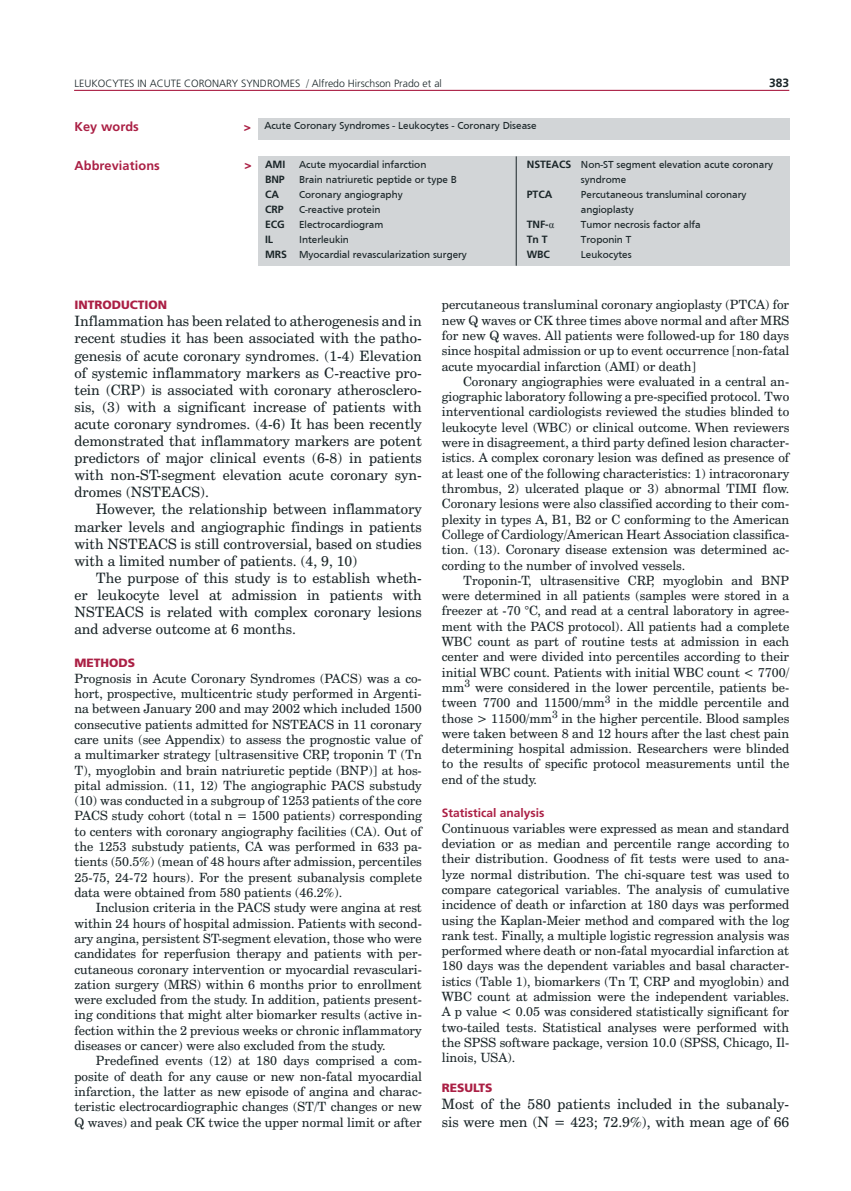
<style>
.page{position:relative;width:851px;height:1191px;background:#fff}
.page>*{position:absolute;margin:0;border:0;box-sizing:border-box;transform-origin:0 0}
.t1{font:14.25px/17.1px "Century Schoolbook BT";color:#1a2528;text-align:justify}
.t2{font:12.75px/15.3px "Century Schoolbook BT";color:#1a2528;text-align:justify}
.t3{font:700 12.75px "Frutiger LT Std";letter-spacing:.01em;color:#ab2045}
.t4{font:12px "Frutiger Black B";color:#ab2045}
.t5{font:700 12px "Frutiger LT Std";color:#ab2045}
.t6{font:700 12px "Frutiger LT Std";color:#1a2528}
.t7{font:10.5px/15px "Frutiger";color:#1a2528}
.t8{font:300 10.5px "Frutiger LT Std";color:#1a2528}
.t9{font:700 10.5px "Frutiger LT Std";letter-spacing:-.01em;color:#1a2528}
.s1{font-family:"Century Schoolbook BT";font-weight:400}
.s2{font-family:"Frutiger LT Std";font-weight:900;font-size:12px;color:#ab2045}
.s3{font-weight:900;font-size:12px;color:#ab2045}
.s4{font-family:"Frutiger LT Std";font-weight:700}
.s5{font-family:"Times New Roman";font-weight:400}
</style>
<div class="page">
<hr style="left:74px;top:90px;width:715px;height:1px;background:#ab2045">
<div style="left:258px;top:118px;width:531px;height:22px;background:#d2d5d7"></div>
<div style="left:258px;top:156px;width:531px;height:110px;background:#d2d5d7"></div>
<hr style="left:515px;top:156px;width:1px;height:110px;background:#1a2528">
<p class="t8" style="left:74px;top:77px;width:31px">LEU KOCYTES</p>
<p class="t8" style="left:137px;top:77px;width:27px">IN ACUTE</p>
<p class="t8" style="left:184px;top:77px;width:8px">CORON</p>
<p class="t8" style="left:219px;top:77px;width:56px">ARY SYNDROMES</p>
<p class="t8" style="left:306px;top:77px;width:137px"><span class="s1">/</span> Alfredo Hirschson Prado et al</p>
<p class="t6" style="left:769px;top:75px;width:22px">383</p>
<p class="t3" style="left:74px;top:119px;width:66px">Key words</p>
<p class="t7" style="left:244px;top:118px;width:294px"><span class="s2">&gt;</span> Acute Coronary Syndromes - Leukocytes - Coronary Disease</p>
<p class="t3" style="left:74px;top:158px;width:87px">Abbreviations</p>
<p class="t9" style="left:244px;top:158px;width:42px"><span class="s3">&gt;</span> AMI</p>
<p class="t7" style="left:299px;top:157px;width:129px">Acute myocardial infarction</p>
<p class="t9" style="left:265px;top:173px;width:21px">BNP</p>
<p class="t7" style="left:299px;top:172px;width:159px">Brain natriuretic peptide or type B</p>
<p class="t9" style="left:265px;top:188px;width:15px">CA</p>
<p class="t7" style="left:299px;top:187px;width:105px">Coronary angiography</p>
<p class="t9" style="left:265px;top:203px;width:20px">CRP</p>
<p class="t7" style="left:299px;top:202px;width:83px">C-reactive protein</p>
<p class="t9" style="left:265px;top:218px;width:21px">ECG</p>
<p class="t7" style="left:299px;top:217px;width:86px">Electrocardiogram</p>
<p class="t9" style="left:265px;top:233px;width:10px">IL</p>
<p class="t7" style="left:265px;top:232px;width:203px;text-indent:34px">Interleukin<br><span class="s4">MRS</span> Myocardial revascularization surgery</p>
<p class="t7" style="left:581px;top:157px;width:194px;text-indent:-54px"><span class="s4">NSTEACS</span> Non-ST segment elevation acute coronary syndrome</p>
<p class="t9" style="left:527px;top:188px;width:27px">PTCA</p>
<p class="t7" style="left:581px;top:187px;width:167px">Percutaneous transluminal coronary angioplasty</p>
<p class="t9" style="left:527px;top:218px;width:29px">TNF-<span class="s5">α</span></p>
<p class="t7" style="left:581px;top:217px;width:121px">Tumor necrosis factor alfa</p>
<p class="t9" style="left:527px;top:233px;width:22px">Tn T</p>
<p class="t7" style="left:581px;top:232px;width:52px">Troponin T</p>
<p class="t9" style="left:527px;top:248px;width:25px">WBC</p>
<p class="t7" style="left:581px;top:247px;width:52px">Leukocytes</p>
<p class="t4" style="left:74px;top:298px;width:94px">INTRODUCTION</p>
<p class="t1" style="left:74px;top:312px;width:349px">Inflammation has been related to atherogenesis and in recent studies it has been associated with the patho&shy;genesis of acute coronary syndromes. (1-4) Elevation of systemic inflammatory markers as C-reactive pro&shy;tein (CRP) is associated with coronary atherosclero&shy;sis, (3) with a significant increase of patients with acute coronary syndromes. (4-6) It has been recently demonstrated that inflammatory markers are potent predictors of major clinical events (6-8) in patients with non-ST-segment elevation acute coronary syn&shy;dromes (NSTEACS).</p>
<p class="t1" style="left:74px;top:500px;width:349px;text-indent:21px">However, the relationship between inflammatory marker levels and angiographic findings in patients with NSTEACS is still controversial, based on studies with a limited number of patients. (4, 9, 10)</p>
<p class="t1" style="left:74px;top:569px;width:349px;text-indent:21px">The purpose of this study is to establish wheth&shy;er leukocyte level at admission in patients with NSTEACS is related with complex coronary lesions and adverse outcome at 6 months.</p>
<p class="t4" style="left:74px;top:656px;width:62px">METHODS</p>
<p class="t2" style="left:74px;top:670px;width:349px">Prognosis in Acute Coronary Syndromes (PACS) was a co&shy;hort, prospective, multicentric study performed in Argenti&shy;na between January 200 and may 2002 which included 1500 consecutive patients admitted for NSTEACS in 11 coronary care units (see Appendix) to assess the prognostic value of a multimarker strategy [ultrasensitive CRP, troponin T (Tn T), myoglobin and brain natriuretic peptide (BNP)] at hos&shy;pital admission. (11, 12) The angiographic PACS substudy (10) was conducted in a subgroup of 1253 patients of the core PACS study cohort (total n = 1500 patients) corresponding to centers with coronary angiography facilities (CA). Out of the 1253 substudy patients, CA was performed in 633 pa&shy;tients (50.5%) (mean of 48 hours after admission, percentiles 25-75, 24-72 hours). For the present subanalysis complete data were obtained from 580 patients (46.2%).</p>
<p class="t2" style="left:74px;top:900px;width:349px;text-indent:21px">Inclusion criteria in the PACS study were angina at rest within 24 hours of hospital admission. Patients with second&shy;ary angina, persistent ST-segment elevation, those who were candidates for reperfusion therapy and patients with per&shy;cutaneous coronary intervention or myocardial revasculari&shy;zation surgery (MRS) within 6 months prior to enrollment were excluded from the study. In addition, patients present&shy;ing conditions that might alter biomarker results (active in&shy;fection within the 2 previous weeks or chronic inflammatory diseases or cancer) were also excluded from the study.</p>
<p class="t2" style="left:74px;top:1053px;width:349px;text-indent:21px">Predefined events (12) at 180 days comprised a com&shy;posite of death for any cause or new non-fatal myocardial infarction, the latter as new episode of angina and charac&shy;teristic electrocardiographic changes (ST/T changes or new Q waves) and peak CK twice the upper normal limit or after</p>
<p class="t2" style="left:442px;top:297px;width:349px">percutaneous transluminal coronary angioplasty (PTCA) for new Q waves or CK three times above normal and after MRS for new Q waves. All patients were followed-up for 180 days since hospital admission or up to event occurrence [non-fatal acute myocardial infarction (AMI) or death]</p>
<p class="t2" style="left:442px;top:373px;width:349px;text-indent:21px">Coronary angiographies were evaluated in a central an&shy;giographic laboratory following a pre-specified protocol. Two interventional cardiologists reviewed the studies blinded to leukocyte level (WBC) or clinical outcome. When reviewers were in disagreement, a third party defined lesion character&shy;istics. A complex coronary lesion was defined as presence of at least one of the following characteristics: 1) intracoronary thrombus, 2) ulcerated plaque or 3) abnormal TIMI flow.<br>Coronary lesions were also classified according to their com&shy;plexity in types A, B1, B2 or C conforming to the American College of Cardiology/American Heart Association classifica&shy;tion. (13). Coronary disease extension was determined ac&shy;cording to the number of involved vessels.</p>
<p class="t2" style="left:442px;top:572px;width:349px;text-indent:21px">Troponin-T, ultrasensitive CRP, myoglobin and BNP were determined in all patients (samples were stored in a freezer at -70 °C, and read at a central laboratory in agree&shy;ment with the PACS protocol). All patients had a complete WBC count as part of routine tests at admission in each center and were divided into percentiles according to their initial WBC count. Patients with initial WBC count &lt; 7700/ mm<sup>3</sup> were considered in the lower percentile, patients be&shy;tween 7700 and 11500/mm<sup>3</sup> in the middle percentile and those &gt; 11500/mm<sup>3</sup> in the higher percentile. Blood samples were taken between 8 and 12 hours after the last chest pain determining hospital admission. Researchers were blinded to the results of specific protocol measurements until the end of the study.</p>
<p class="t5" style="left:442px;top:806px;width:104px">Statistical analysis</p>
<p class="t2" style="left:442px;top:820px;width:349px">Continuous variables were expressed as mean and standard deviation or as median and percentile range according to their distribution. Goodness of fit tests were used to ana&shy;lyze normal distribution. The chi-square test was used to compare categorical variables. The analysis of cumulative incidence of death or infarction at 180 days was performed using the Kaplan-Meier method and compared with the log rank test. Finally, a multiple logistic regression analysis was performed where death or non-fatal myocardial infarction at 180 days was the dependent variables and basal character&shy;istics (Table 1), biomarkers (Tn T, CRP and myoglobin) and WBC count at admission were the independent variables.<br>A p value &lt; 0.05 was considered statistically significant for two-tailed tests. Statistical analyses were performed with the SPSS software package, version 10.0 (SPSS, Chicago, Il&shy;linois, USA).</p>
<p class="t4" style="left:442px;top:1080px;width:52px">RESULTS</p>
<p class="t1" style="left:442px;top:1095px;width:349px">Most of the 580 patients included in the subanaly&shy;sis were men (N = 423; 72.9%), with mean age of 66</p>
</div>
